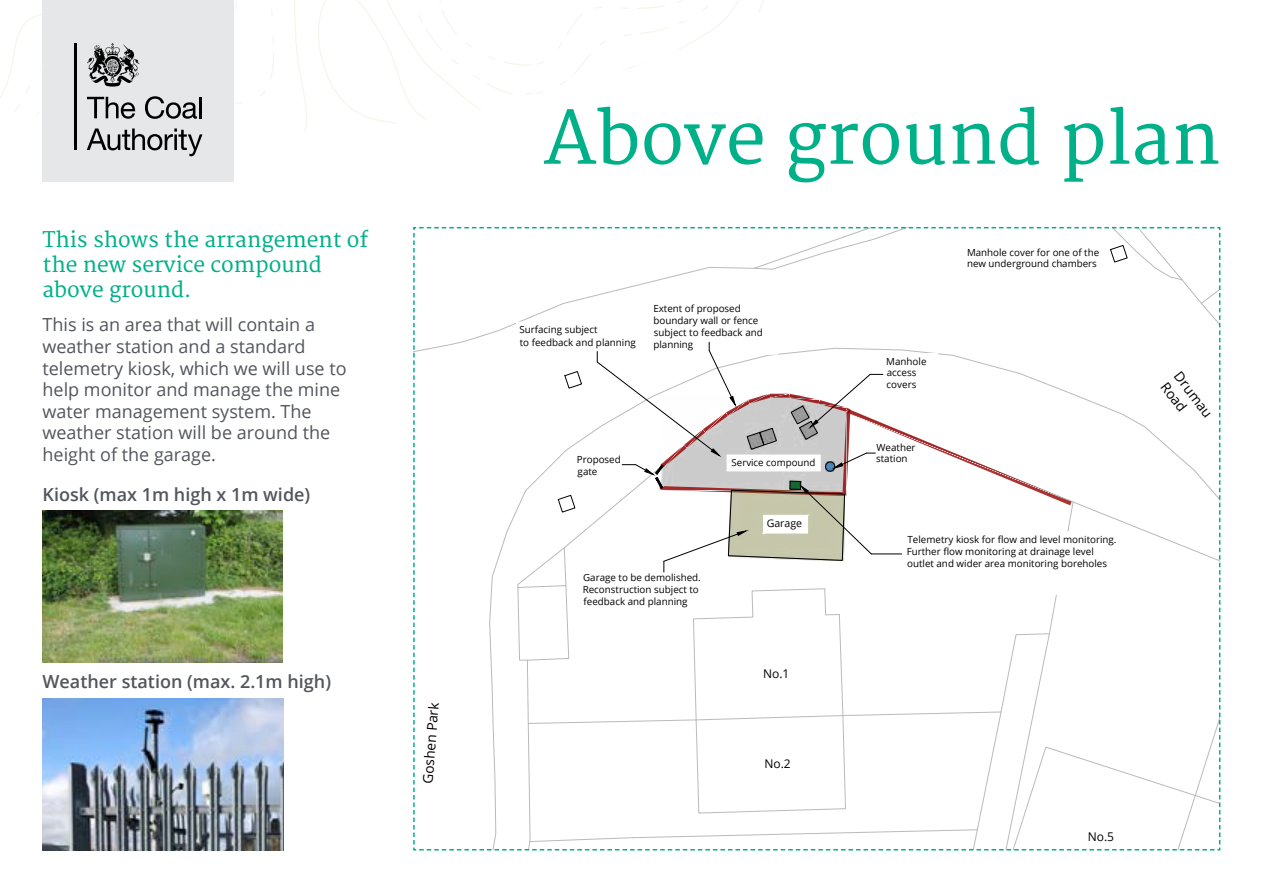
<style>
.page{position:relative;width:1263px;height:893px;background:#fff}
.page>*{position:absolute;margin:0;border:0;box-sizing:border-box;transform-origin:0 0}
.Heading_1{font:72px "Merriweather";color:#00b089}
.Intro_Text{font:21px/25.2px "Merriweather";color:#00b089}
.Body_text{font:18px/21.6px "Open Sans";color:#52555b}
.Heading_2{font:600 18px "Open Sans";color:#52555b}
.Images{font:13.8px/17px "Open Sans";color:#000}
.Images-2{font:13.65px "Open Sans";color:#000}
.Images-3{font:12px "Open Sans";color:#000}
.Images-4{font:10.5px "Open Sans";color:#000}
.Images-5{font:9.75px/12.1px "Open Sans";color:#000}
</style>
<div class="page">
<svg style="left:270px;top:52px;width:4px;height:27px"></svg>
<svg style="left:640px;top:28px;width:27px;height:6px"></svg>
<svg style="left:526px;top:91px;width:16px;height:3px"></svg>
<svg style="left:487px;top:84px;width:26px;height:10px"></svg>
<svg style="left:558px;top:43px;width:33px;height:42px"></svg>
<svg style="left:637px;top:5px;width:28px;height:4px"></svg>
<svg style="left:566px;top:13px;width:17px;height:23px"></svg>
<svg style="left:504px;top:61px;width:39px;height:5px"></svg>
<svg style="left:318px;top:0;width:140px;height:124px"></svg>
<div style="left:43px;top:0;width:191px;height:181px;background:#e6e7e8"></div>
<svg style="left:0;top:0;width:242px;height:156px"></svg>
<svg style="left:413px;top:226px;width:808px;height:625px"></svg>
<img style="left:42px;top:511px;width:240px;height:152px">
<img style="left:42px;top:698px;width:241px;height:152px">
<div style="left:726px;top:454px;width:95px;height:17px;background:#fff;border:1px solid #fff"></div>
<p class="Intro_Text" style="left:43px;top:227px;width:327px">This shows the arrangement of the new service compound above ground.</p>
<p class="Body_text" style="left:43px;top:314px;width:306px">This is an area that will contain a weather station and a standard telemetry kiosk, which we will use to help monitor and manage the mine water management system. The weather station will be around the height of the garage.</p>
<h2 class="Heading_2" style="left:43px;top:482px;width:269px">Kiosk (max 1m high x 1m wide)</h2>
<h2 class="Heading_2" style="left:43px;top:669px;width:290px">Weather station (max. 2.1m high)</h2>
<p class="Images-2" style="left:419px;top:783px;width:83px;rotate:-86deg">Goshen Park</p>
<h1 class="Heading_1" style="left:544px;top:96px;width:678px">Above ground plan</h1>
<p class="Images-5" style="left:519px;top:323px;width:118px">Surfacing subject<br>to feedback and planning</p>
<p class="Images-5" style="left:653px;top:302px;width:111px">Extent of proposed boundary wall or fence subject to feedback and planning</p>
<p class="Images-5" style="left:886px;top:355px;width:42px;line-height:11.7px">Manhole access covers</p>
<p class="Images-5" style="left:876px;top:441px;width:41px">Weather</p>
<p class="Images-5" style="left:577px;top:453px;width:45px">Proposed</p>
<p class="Images-5" style="left:876px;top:452px;width:33px">station</p>
<p class="Images-5" style="left:578px;top:465px;width:21px">gate</p>
<p class="Images-5" style="left:732px;top:457px;width:85px">Service compound</p>
<p class="Images-4" style="left:767px;top:516px;width:37px">Garage</p>
<p class="Images-5" style="left:967px;top:246px;width:134px;line-height:11.7px">Manhole cover for one of the new underground chambers</p>
<p class="Images-5" style="left:583px;top:571px;width:120px">Garage to be demolished.<br>Reconstruction subject to feedback and planning</p>
<p class="Images-3" style="left:763px;top:666px;width:28px">No.1</p>
<p class="Images-3" style="left:764px;top:756px;width:28px">No.2</p>
<p class="Images-5" style="left:907px;top:533px;width:211px">Telemetry kiosk for flow and level monitoring.<br>Further flow monitoring at drainage level outlet and wider area monitoring boreholes</p>
<p class="Images-3" style="left:1088px;top:828px;width:28px">No.5</p>
<p class="Images" style="left:1184px;top:368px;width:54px;rotate:52deg">Drumau<br>Road</p>
</div>
